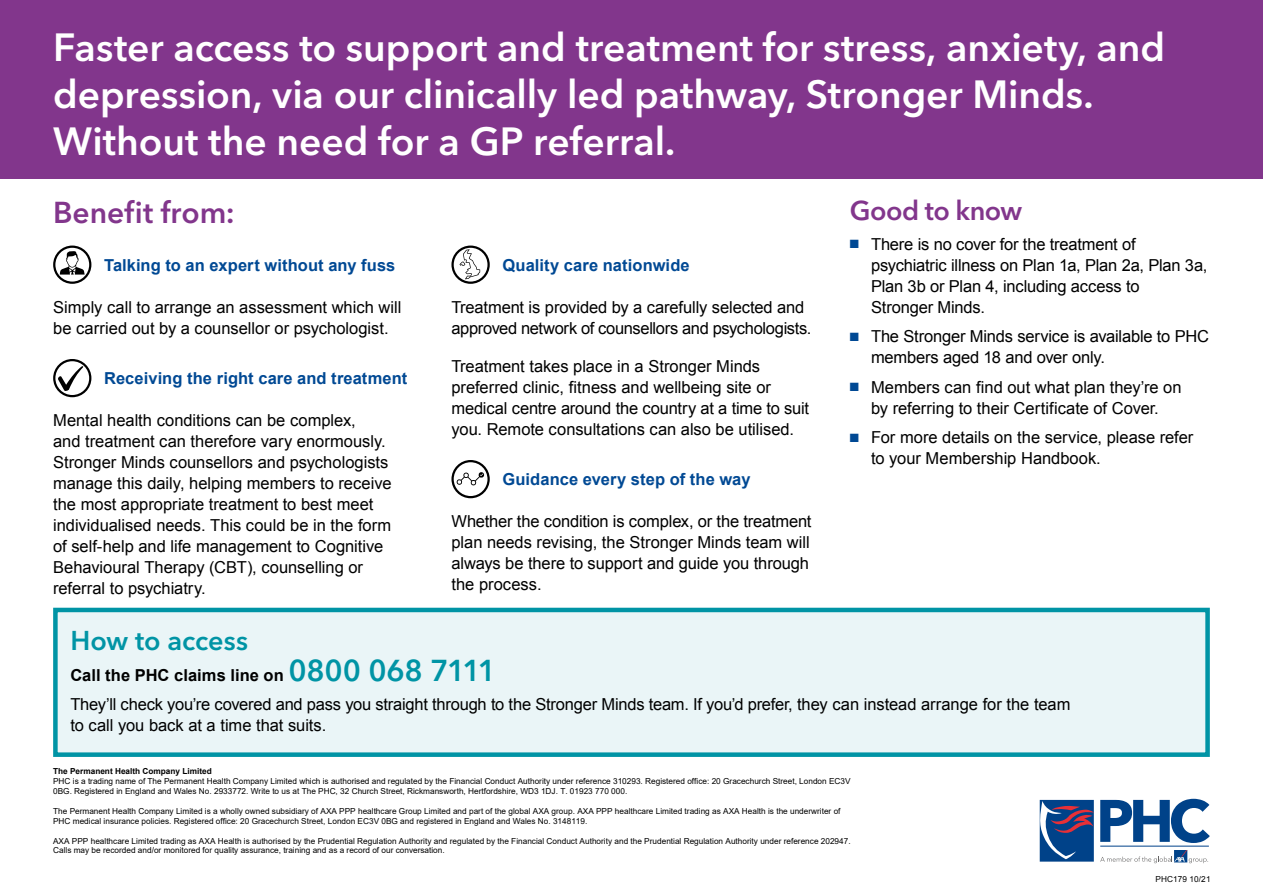
<style>
.page{position:relative;width:1263px;height:893px;background:#fff}
.page>*{position:absolute;margin:0;border:0;box-sizing:border-box;transform-origin:0 0}
.t1{font:600 39px/46.8px "Avenir Next LT Pro";color:#fff}
.t2{font:600 30px "Avenir Next LT Pro";color:#82368c}
.t3{font:600 27px "Avenir Next LT Pro";color:#0094a5}
.t4{font:600 27px "Avenir Next LT Pro";letter-spacing:-.02em;color:#82368c}
.t5{font:16.5px/21px "Arial";letter-spacing:-.005em;color:#000}
.t6{font:700 16.5px "Arial";letter-spacing:.005em;color:#004994}
.t7{font:8.25px/9.9px "Arial";color:#000}
.t8{font:700 8.25px "Arial";color:#000}
.s1{color:#004994}
.s2{font-weight:700}
.s3{font-family:"Avenir Next LT Pro";font-weight:600;font-size:30px;color:#0094a5}
</style>
<div class="page">
<div style="left:0;top:0;width:1263px;height:179px;background:#82368c"></div>
<svg style="left:1100px;top:799px;width:110px;height:44px"></svg>
<svg style="left:1040px;top:800px;width:54px;height:62px;background:#33538c"></svg>
<hr style="left:1100px;top:846px;width:109px;height:1px;background:#004289">
<svg style="left:1100px;top:850px;width:108px;height:13px"></svg>
<svg style="left:54px;top:247px;width:36px;height:36px"></svg>
<svg style="left:60px;top:250px;width:25px;height:25px"></svg>
<div style="left:53px;top:246px;width:38px;height:38px;border:2px solid #000;border-radius:50%"></div>
<svg style="left:54px;top:360px;width:36px;height:36px"></svg>
<svg style="left:58px;top:366px;width:25px;height:25px"></svg>
<div style="left:53px;top:359px;width:38px;height:38px;border:2px solid #000;border-radius:50%"></div>
<svg style="left:453px;top:247px;width:36px;height:36px"></svg>
<svg style="left:459px;top:249px;width:21px;height:30px"></svg>
<div style="left:451px;top:246px;width:39px;height:38px;border:2px solid #000;border-radius:50%"></div>
<svg style="left:453px;top:461px;width:36px;height:36px"></svg>
<svg style="left:456px;top:472px;width:28px;height:14px"></svg>
<div style="left:451px;top:460px;width:39px;height:38px;border:2px solid #000;border-radius:50%"></div>
<div style="left:55px;top:610px;width:1152px;height:145px;background:#eaf5f7"></div>
<div style="left:53px;top:608px;width:1157px;height:149px;border:4px solid #0094a5"></div>
<h1 class="t1" style="left:53px;top:24px;width:1114px">Faster access to support and treatment for stress, anxiety, and depression, via our clinically led pathway, Stronger Minds.<br>Without the need for a GP referral.</h1>
<h2 class="t2" style="left:53px;top:194px;width:183px">Benefit from:</h2>
<p class="t6" style="left:104px;top:254px;width:293px">Talking to an expert without any fuss</p>
<p class="t5" style="left:53px;top:297px;width:350px">Simply call to arrange an assessment which will be carried out by a counsellor or psychologist.</p>
<p class="t6" style="left:104px;top:367px;width:305px">Receiving the right care and treatment</p>
<p class="t5" style="left:53px;top:410px;width:340px">Mental health conditions can be complex,<br>and treatment can therefore vary enormously.<br>Stronger Minds counsellors and psychologists manage this daily, helping members to receive the most appropriate treatment to best meet individualised needs. This could be in the form of self-help and life management to Cognitive Behavioural Therapy (CBT), counselling or referral to psychiatry.</p>
<p class="t6" style="left:502px;top:254px;width:189px">Quality care nationwide</p>
<p class="t5" style="left:451px;top:297px;width:361px">Treatment is provided by a carefully selected and approved network of counsellors and psychologists.</p>
<p class="t5" style="left:451px;top:356px;width:359px">Treatment takes place in a Stronger Minds preferred clinic, fitness and wellbeing site or medical centre around the country at a time to suit you. Remote consultations can also be utilised.</p>
<p class="t6" style="left:502px;top:468px;width:249px">Guidance every step of the way</p>
<p class="t5" style="left:451px;top:511px;width:362px">Whether the condition is complex, or the treatment plan needs revising, the Stronger Minds team will always be there to support and guide you through the process.</p>
<h3 class="t4" style="left:850px;top:194px;width:174px">Good to know</h3>
<p class="t5" style="left:871px;top:234px;width:338px;text-indent:-21px"><span class="s1">■</span> There is no cover for the treatment of psychiatric illness on Plan 1a, Plan 2a, Plan 3a, Plan 3b or Plan 4, including access to<br>Stronger Minds.</p>
<p class="t5" style="left:871px;top:326px;width:340px;text-indent:-21px"><span class="s1">■</span> The Stronger Minds service is available to PHC members aged 18 and over only.</p>
<p class="t5" style="left:850px;top:377px;width:333px;text-align:center"><span class="s1">■</span> Members can find out what plan they’re on by referring to their Certificate of Cover.</p>
<p class="t5" style="left:871px;top:427px;width:324px;text-indent:-21px"><span class="s1">■</span> For more details on the service, please refer to your Membership Handbook.</p>
<h3 class="t3" style="left:70px;top:624px;width:179px">How to access</h3>
<p class="t5" style="left:70px;top:660px;width:1001px;line-height:29.5px"><span class="s2">Call the PHC claims line on</span> <span class="s3">0800 068 7111<br></span>They’ll check you’re covered and pass you straight through to the Stronger Minds team. If you’d prefer, they can instead arrange for the team</p>
<p class="t5" style="left:70px;top:715px;width:257px">to call you back at a time that suits.</p>
<p class="t8" style="left:53px;top:765px;width:160px">The Permanent Health Company Limited</p>
<p class="t7" style="left:53px;top:776px;width:799px">PHC is a trading name of The Permanent Health Company Limited which is authorised and regulated by the Financial Conduct Authority under reference 310293. Registered office: 20 Gracechurch Street, London EC3V<br>0BG. Registered in England and Wales No. 2933772. Write to us at The PHC, 32 Church Street, Rickmansworth, Hertfordshire, WD3 1DJ. T. 01923 770 000.</p>
<p class="t7" style="left:53px;top:806px;width:789px">The Permanent Health Company Limited is a wholly owned subsidiary of AXA PPP healthcare Group Limited and part of the global AXA group. AXA PPP healthcare Limited trading as AXA Health is the underwriter of<br>PHC medical insurance policies. Registered office: 20 Gracechurch Street, London EC3V 0BG and registered in England and Wales No. 3148119.</p>
<p class="t7" style="left:53px;top:836px;width:799px">AXA PPP healthcare Limited trading as AXA Health is authorised by the Prudential Regulation Authority and regulated by the Financial Conduct Authority and the Prudential Regulation Authority under reference 202947.<br>Calls may be recorded and/or monitored for quality assurance, training and as a record of our conversation.</p>
<p class="t7" style="left:1155px;top:874px;width:57px">PHC179 10/21</p>
</div>
